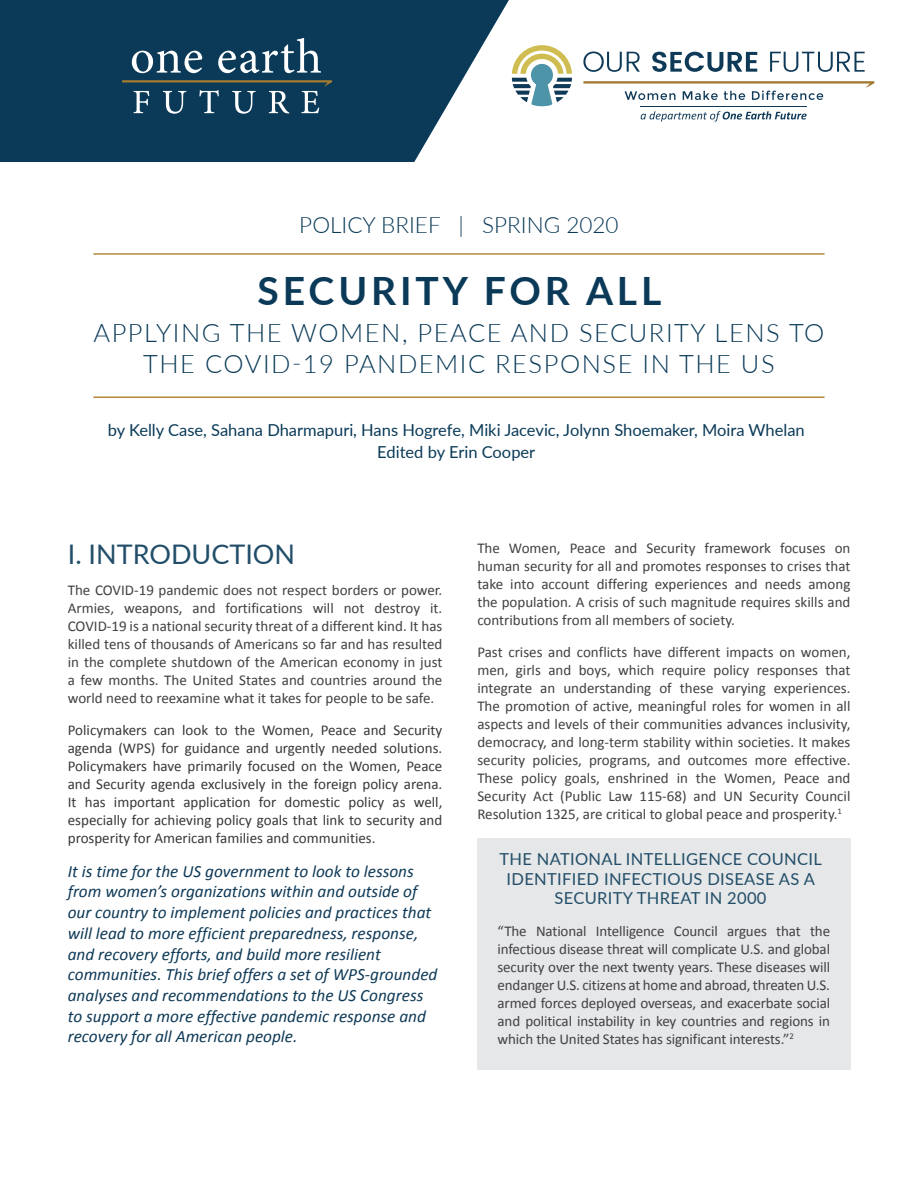
<style>
.page{position:relative;width:918px;height:1188px;background:#fff}
.page>*{position:absolute;margin:0;border:0;box-sizing:border-box;transform-origin:0 0}
.t1{font:700 39px "Lato";letter-spacing:.1em;color:#0a3a58}
.t2{font:27px "Lato";color:#224e69}
.t3{font:300 25.5px/30.6px "Lato";letter-spacing:.06em;color:#0a3a58;text-align:center}
.t4{font:300 22.5px "Lato";color:#0a3a58}
.Body{font:italic 17.25px/20.7px "Calibri";color:#0f3a57}
.t5{font:16.5px "Lato";color:#0a3a58}
.Box-_column_indented{font:16.5px/19.8px "Lato";letter-spacing:.02em;color:#224e69;text-align:center}
.Body-2{font:15px/18px "Calibri";color:#414042;text-align:justify}
.Body-3{font:15px/18px "Calibri";color:#383838;text-align:justify}
.Box-_column_indented-2{font:15px/18px "Calibri";letter-spacing:-.01em;color:#414042;text-align:justify}
</style>
<div class="page">
<svg style="left:0;top:0;width:509px;height:162px;background:#244f6a"></svg>
<svg style="left:132px;top:51px;width:70px;height:22px"></svg>
<svg style="left:218px;top:38px;width:103px;height:35px"></svg>
<svg style="left:122px;top:80px;width:210px;height:34px;background:#305568"></svg>
<hr style="left:93px;top:253px;width:732px;height:2px;background:#b5873d">
<hr style="left:93px;top:397px;width:732px;height:1px;background:#b5873d">
<svg style="left:512px;top:45px;width:60px;height:62px"></svg>
<svg style="left:583px;top:51px;width:57px;height:21px"></svg>
<svg style="left:652px;top:52px;width:105px;height:20px"></svg>
<svg style="left:770px;top:52px;width:95px;height:20px"></svg>
<svg style="left:583px;top:81px;width:292px;height:19px"></svg>
<hr style="left:641px;top:106px;width:166px;height:1px;background:#0e3a58">
<svg style="left:641px;top:111px;width:166px;height:11px"></svg>
<div style="left:477px;top:838px;width:373px;height:231px;background:#e6e7e8"></div>
<p class="t4" style="left:299px;top:209px;width:321px">POLICY BRIEF | SPRING 2020</p>
<p class="t1" style="left:258px;top:262px;width:405px">SECURITY FOR ALL</p>
<p class="t3" style="left:93px;top:317px;width:733px">APPLYING THE WOMEN, PEACE AND SECURITY LENS TO<br>THE COVID-19 PANDEMIC RESPONSE IN THE US</p>
<p class="t5" style="left:108px;top:418px;width:699px">by Kelly Case, Sahana Dharmapuri, Hans Hogrefe, Miki Jacevic, Jolynn Shoemaker, Moira Whelan</p>
<p class="t5" style="left:377px;top:441px;width:160px">Edited by Erin Cooper</p>
<h1 class="t2" style="left:68px;top:534px;width:229px">I. INTRODUCTION</h1>
<p class="Body-2" style="left:68px;top:581px;width:376px">The COVID-19 pandemic does not respect borders or power.<br>Armies, weapons, and fortifications will not destroy it.<br>COVID-19 is a national security threat of a different kind. It has killed tens of thousands of Americans so far and has resulted in the complete shutdown of the American economy in just a few months. The United States and countries around the world need to reexamine what it takes for people to be safe.</p>
<p class="Body-3" style="left:68px;top:721px;width:376px">Policymakers can look to the Women, Peace and Security agenda (WPS) for guidance and urgently needed solutions.<br>Policymakers have primarily focused on the Women, Peace and Security agenda exclusively in the foreign policy arena.<br>It has important application for domestic policy as well, especially for achieving policy goals that link to security and prosperity for American families and communities.</p>
<p class="Body" style="left:68px;top:860px;width:371px">It is time for the US government to look to lessons from women’s organizations within and outside of our country to implement policies and practices that will lead to more efficient preparedness, response, and recovery efforts, and build more resilient communities. This brief offers a set of WPS-grounded analyses and recommendations to the US Congress to support a more effective pandemic response and recovery for all American people.</p>
<p class="Body-2" style="left:477px;top:539px;width:375px">The Women, Peace and Security framework focuses on human security for all and promotes responses to crises that take into account differing experiences and needs among the population. A crisis of such magnitude requires skills and contributions from all members of society.</p>
<p class="Body-2" style="left:477px;top:643px;width:375px">Past crises and conflicts have different impacts on women, men, girls and boys, which require policy responses that integrate an understanding of these varying experiences.<br>The promotion of active, meaningful roles for women in all aspects and levels of their communities advances inclusivity, democracy, and long-term stability within societies. It makes security policies, programs, and outcomes more effective.<br>These policy goals, enshrined in the Women, Peace and Security Act (Public Law 115-68) and UN Security Council Resolution 1325, are critical to global peace and prosperity.<sup>1</sup></p>
<p class="Box-_column_indented" style="left:499px;top:848px;width:324px">THE NATIONAL INTELLIGENCE COUNCIL<br>IDENTIFIED INFECTIOUS DISEASE AS A<br>SECURITY THREAT IN 2000</p>
<p class="Box-_column_indented-2" style="left:498px;top:922px;width:334px">“The National Intelligence Council argues that the infectious disease threat will complicate U.S. and global security over the next twenty years. These diseases will endanger U.S. citizens at home and abroad, threaten U.S. armed forces deployed overseas, and exacerbate social and political instability in key countries and regions in which the United States has significant interests.”<sup>2</sup></p>
</div>
